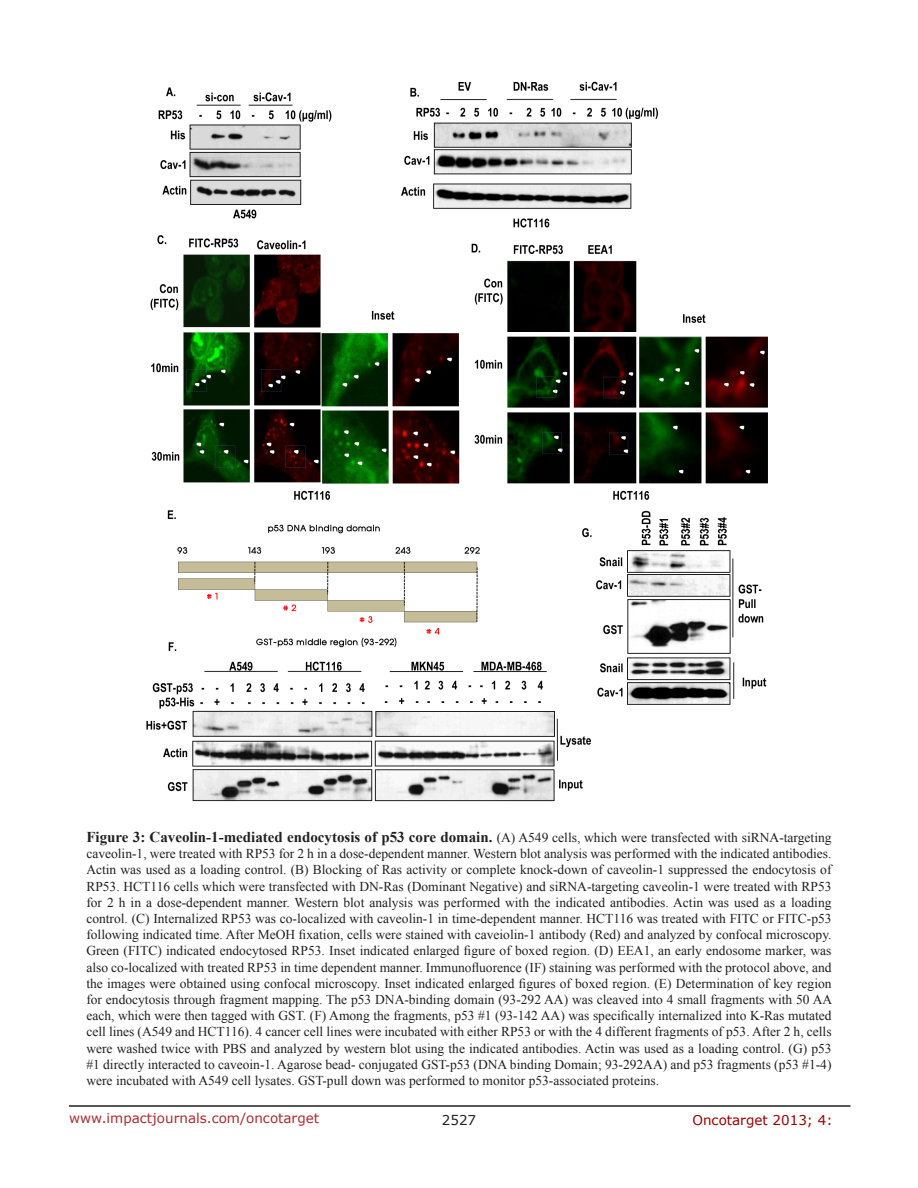
<style>
.page{position:relative;width:918px;height:1188px;background:#fff}
.page>*{position:absolute;margin:0;border:0;box-sizing:border-box;transform-origin:0 0}
.FigureText{font:700 15px "Times New Roman";color:#221f22}
.FigureText-2{font:13.5px/16.2px "Times New Roman";color:#221f22;text-align:justify}
.t1{font:13.5px "Verdana";color:#ac2b31}
.t2{font:13.5px "Verdana";color:#970000}
.t3{font:13.5px "Verdana";color:#221f22}
.s1{font-weight:400;font-size:13.5px}
</style>
<div class="page">
<hr style="left:69px;top:1105px;width:781px;height:2px;background:#231f20">
<img style="left:146px;top:81px;width:622px;height:721px">
<p class="FigureText" style="left:86px;top:826px;width:747px">Figure 3: Caveolin-1-mediated endocytosis of p53 core domain. <span class="s1">(A) A549 cells, which were transfected with siRNA-targeting</span></p>
<p class="FigureText-2" style="left:86px;top:845px;width:747px">caveolin-1, were treated with RP53 for 2 h in a dose-dependent manner. Western blot analysis was performed with the indicated antibodies.<br>Actin was used as a loading control. (B) Blocking of Ras activity or complete knock-down of caveolin-1 suppressed the endocytosis of RP53. HCT116 cells which were transfected with DN-Ras (Dominant Negative) and siRNA-targeting caveolin-1 were treated with RP53 for 2 h in a dose-dependent manner. Western blot analysis was performed with the indicated antibodies. Actin was used as a loading control. (C) Internalized RP53 was co-localized with caveolin-1 in time-dependent manner. HCT116 was treated with FITC or FITC-p53 following indicated time. After MeOH fixation, cells were stained with caveiolin-1 antibody (Red) and analyzed by confocal microscopy.<br>Green (FITC) indicated endocytosed RP53. Inset indicated enlarged figure of boxed region. (D) EEA1, an early endosome marker, was also co-localized with treated RP53 in time dependent manner. Immunofluorence (IF) staining was performed with the protocol above, and the images were obtained using confocal microscopy. Inset indicated enlarged figures of boxed region. (E) Determination of key region for endocytosis through fragment mapping. The p53 DNA-binding domain (93-292 AA) was cleaved into 4 small fragments with 50 AA each, which were then tagged with GST. (F) Among the fragments, p53 #1 (93-142 AA) was specifically internalized into K-Ras mutated cell lines (A549 and HCT116). 4 cancer cell lines were incubated with either RP53 or with the 4 different fragments of p53. After 2 h, cells were washed twice with PBS and analyzed by western blot using the indicated antibodies. Actin was used as a loading control. (G) p53 #1 directly interacted to caveoin-1. Agarose bead- conjugated GST-p53 (DNA binding Domain; 93-292AA) and p53 fragments (p53 #1-4) were incubated with A549 cell lysates. GST-pull down was performed to monitor p53-associated proteins.</p>
<p class="t1" style="left:69px;top:1109px;width:252px">www.impactjournals.com/oncotarget</p>
<p class="t3" style="left:442px;top:1111px;width:36px">2527</p>
<p class="t2" style="left:692px;top:1111px;width:142px">Oncotarget 2013; 4:</p>
</div>
